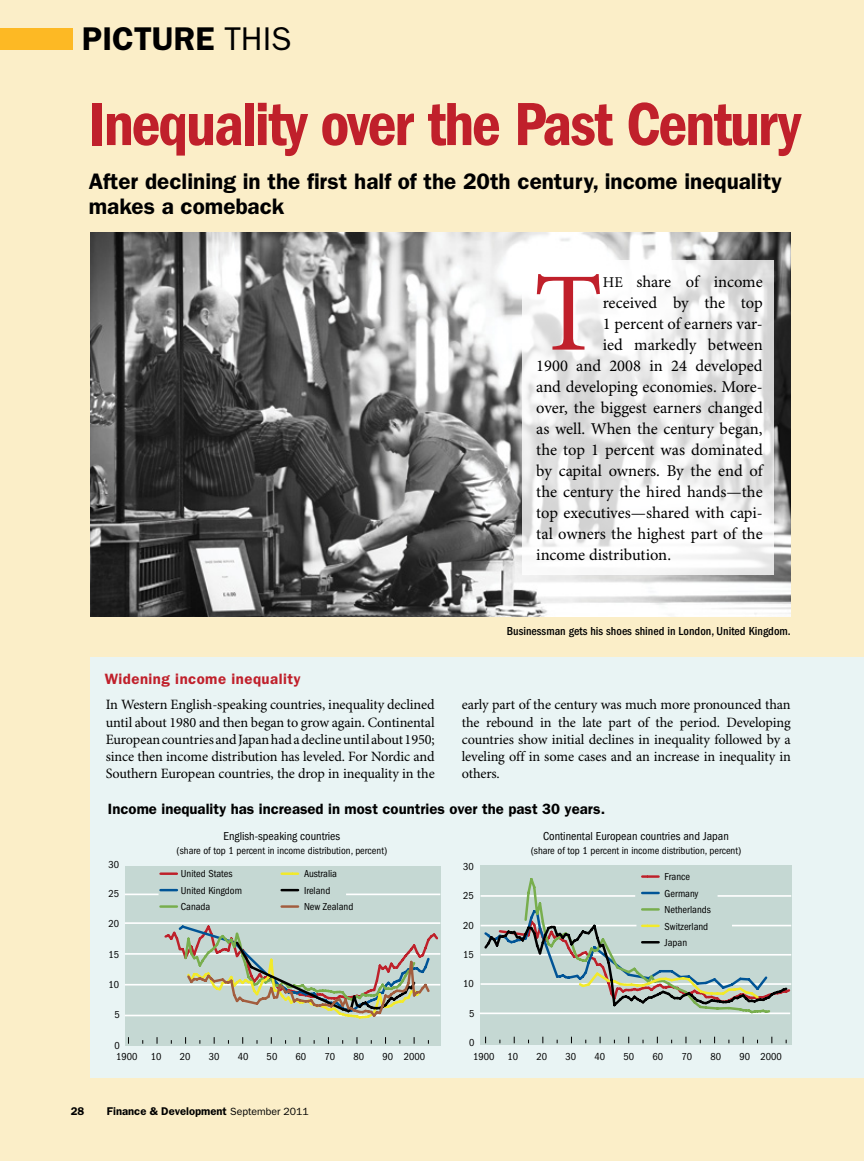
<style>
.page{position:relative;width:864px;height:1161px;background:#fbeec8}
.page>*{position:absolute;margin:0;border:0;box-sizing:border-box;transform-origin:0 0}
._1sttext{font:111.9px "Minion Pro";color:#c0202b}
.hd{font:63px "ITC Franklin Gothic Std Dm Cd";letter-spacing:-.035em;color:#c0202b}
.t1{font:600 33px "ITC Franklin Gothic Std";color:#000}
.deck{font:600 22.5px/25.5px "ITC Franklin Gothic Std";color:#000}
._1sttext-2{font:16.5px "Minion Pro";letter-spacing:-.005em;color:#000}
.t2{font:600 15px "ITC Franklin Gothic Std";color:#000}
.shd{font:600 15px "ITC Franklin Gothic Std";letter-spacing:.03em;color:#c0202b}
._1stpara{font:14.25px/17.2px "Minion Pro";letter-spacing:-.01em;color:#000;text-align:justify}
.t3{font:condensed 12px "ITC Franklin Gothic Std";color:#000}
.captions{font:500 condensed 12px "ITC Franklin Gothic Std";color:#000}
.t4{font:600 11.25px "ITC Franklin Gothic Std";color:#000}
.t5{font:condensed 10.5px/16.5px "ITC Franklin Gothic Std";color:#000}
.t6{font:condensed 10.5px "Franklin Gothic";color:#000}
.s1{font-weight:400}
.s2{font-size:15px}
.s3{font-weight:400;font-size:10.5px}
</style>
<div class="page">
<div style="left:90px;top:657px;width:774px;height:132px;background:#e9f4f4"></div>
<div style="left:0;top:28px;width:72px;height:21px;background:#fdb924"></div>
<div style="left:90px;top:784px;width:774px;height:294px;background:#e9f4f4"></div>
<div style="left:125px;top:866px;width:316px;height:179px;background:#c5d8d3"></div>
<div style="left:480px;top:866px;width:312px;height:179px;background:#c5d8d3"></div>
<hr style="left:642px;top:875px;width:17px;height:3px;background:#bfbfbf">
<hr style="left:481px;top:895px;width:154px;height:2px;background:#fff">
<hr style="left:481px;top:925px;width:155px;height:1px;background:#fff">
<hr style="left:481px;top:954px;width:310px;height:2px;background:#fff">
<hr style="left:481px;top:983px;width:310px;height:2px;background:#fff">
<hr style="left:480px;top:1013px;width:310px;height:1px;background:#fff">
<svg style="left:482px;top:876px;width:310px;height:138px"></svg>
<hr style="left:160px;top:872px;width:17px;height:3px;background:#bfbfbf">
<svg style="left:160px;top:889px;width:17px;height:2px"></svg>
<hr style="left:160px;top:905px;width:17px;height:3px;background:#78ae4d">
<hr style="left:282px;top:872px;width:16px;height:3px;background:#bfbfbf">
<svg style="left:282px;top:889px;width:16px;height:2px"></svg>
<hr style="left:282px;top:905px;width:16px;height:3px;background:#a25d3e">
<hr style="left:346px;top:894px;width:94px;height:1px;background:#fff">
<hr style="left:125px;top:894px;width:34px;height:1px;background:#fff">
<hr style="left:125px;top:922px;width:315px;height:2px;background:#fff">
<hr style="left:125px;top:953px;width:315px;height:2px;background:#fff">
<hr style="left:125px;top:984px;width:315px;height:2px;background:#fff">
<hr style="left:125px;top:1015px;width:315px;height:1px;background:#fff">
<svg style="left:162px;top:925px;width:278px;height:94px"></svg>
<img style="left:90px;top:233px;width:701px;height:383px">
<svg style="left:522px;top:260px;width:252px;height:314px;background:#eee"></svg>
<p class="t1" style="left:82px;top:19px;width:211px">PICTURE <span class="s1">THIS</span></p>
<p class="hd" style="left:89px;top:88px;width:713px">Inequality over the Past Century</p>
<p class="deck" style="left:89px;top:168px;width:695px">After declining in the first half of the 20th century, income inequality makes a comeback</p>
<p class="_1sttext" style="left:534px;top:247px;width:71px">T</p>
<p class="_1sttext-2" style="left:603px;top:271px;width:161px"><span class="s2">HE</span> share of income</p>
<p class="_1sttext-2" style="left:603px;top:292px;width:161px">received by the top</p>
<p class="_1sttext-2" style="left:603px;top:313px;width:161px">1 percent of earners var-</p>
<p class="_1sttext-2" style="left:603px;top:334px;width:162px">ied markedly between</p>
<p class="_1sttext-2" style="left:536px;top:355px;width:228px">1900 and 2008 in 24 developed</p>
<p class="_1sttext-2" style="left:536px;top:376px;width:228px">and developing economies. More-</p>
<p class="_1sttext-2" style="left:536px;top:397px;width:228px">over, the biggest earners changed</p>
<p class="_1sttext-2" style="left:536px;top:418px;width:228px">as well. When the century began,</p>
<p class="_1sttext-2" style="left:536px;top:439px;width:228px">the top 1 percent was dominated</p>
<p class="_1sttext-2" style="left:536px;top:460px;width:228px">by capital owners. By the end of</p>
<p class="_1sttext-2" style="left:536px;top:481px;width:228px">the century the hired hands—the</p>
<p class="_1sttext-2" style="left:536px;top:502px;width:228px">top executives—shared with capi-</p>
<p class="_1sttext-2" style="left:536px;top:523px;width:228px">tal owners the highest part of the</p>
<p class="_1sttext-2" style="left:536px;top:544px;width:136px">income distribution.</p>
<p class="shd" style="left:105px;top:670px;width:198px">Widening income inequality</p>
<p class="captions" style="left:507px;top:625px;width:286px">Businessman gets his shoes shined in London, United Kingdom.</p>
<p class="_1stpara" style="left:106px;top:697px;width:331px">In Western English-speaking countries, inequality declined until about 1980 and then began to grow again. Continental European countries and Japan had a decline until about 1950; since then income distribution has leveled. For Nordic and Southern European countries, the drop in inequality in the</p>
<p class="_1stpara" style="left:462px;top:697px;width:331px">early part of the century was much more pronounced than the rebound in the late part of the period. Developing countries show initial declines in inequality followed by a leveling off in some cases and an increase in inequality in others.</p>
<p class="t6" style="left:144px;top:710px;width:50px">PT, 8/25/11</p>
<p class="t2" style="left:108px;top:800px;width:499px">Income inequality has increased in most countries over the past 30 years.</p>
<p class="t3" style="left:224px;top:829px;width:118px">English-speaking countries</p>
<p class="t5" style="left:177px;top:842px;width:212px">(share of top 1 percent in income distribution, percent)</p>
<p class="t3" style="left:543px;top:829px;width:187px">Continental European countries and Japan</p>
<p class="t5" style="left:531px;top:842px;width:212px">(share of top 1 percent in income distribution, percent)</p>
<p class="t5" style="left:109px;top:857px;width:12px">30</p>
<p class="t5" style="left:109px;top:886px;width:12px">25</p>
<p class="t5" style="left:181px;top:866px;width:63px">United States<br>United Kingdom<br>Canada</p>
<p class="t5" style="left:304px;top:866px;width:51px">Australia<br>Ireland<br>New Zealand</p>
<p class="t5" style="left:463px;top:858px;width:12px">30</p>
<p class="t5" style="left:463px;top:888px;width:12px">25</p>
<p class="t5" style="left:109px;top:916px;width:12px">20</p>
<p class="t5" style="left:463px;top:917px;width:12px">20</p>
<p class="t5" style="left:665px;top:869px;width:48px">France<br>Germany<br>Netherlands<br>Switzerland<br>Japan</p>
<p class="t5" style="left:109px;top:946px;width:12px">15</p>
<p class="t5" style="left:463px;top:946px;width:12px">15</p>
<p class="t5" style="left:109px;top:976px;width:12px">10</p>
<p class="t5" style="left:463px;top:976px;width:12px">10</p>
<p class="t5" style="left:114px;top:1007px;width:7px">5</p>
<p class="t5" style="left:469px;top:1005px;width:7px">5</p>
<p class="t5" style="left:114px;top:1037px;width:7px">0</p>
<p class="t5" style="left:469px;top:1035px;width:7px">0</p>
<p class="t5" style="left:116px;top:1049px;width:23px">1900</p>
<p class="t5" style="left:151px;top:1049px;width:12px">10</p>
<p class="t5" style="left:180px;top:1049px;width:12px">20</p>
<p class="t5" style="left:209px;top:1049px;width:12px">30</p>
<p class="t5" style="left:238px;top:1049px;width:12px">40</p>
<p class="t5" style="left:267px;top:1049px;width:12px">50</p>
<p class="t5" style="left:296px;top:1049px;width:12px">60</p>
<p class="t5" style="left:325px;top:1049px;width:12px">70</p>
<p class="t5" style="left:354px;top:1049px;width:12px">80</p>
<p class="t5" style="left:383px;top:1049px;width:44px">90 2000</p>
<p class="t5" style="left:473px;top:1049px;width:23px">1900</p>
<p class="t5" style="left:508px;top:1049px;width:12px">10</p>
<p class="t5" style="left:537px;top:1049px;width:12px">20</p>
<p class="t5" style="left:566px;top:1049px;width:12px">30</p>
<p class="t5" style="left:595px;top:1049px;width:12px">40</p>
<p class="t5" style="left:623px;top:1049px;width:12px">50</p>
<p class="t5" style="left:652px;top:1049px;width:12px">60</p>
<p class="t5" style="left:681px;top:1049px;width:12px">70</p>
<p class="t5" style="left:710px;top:1049px;width:12px">80</p>
<p class="t5" style="left:739px;top:1049px;width:44px">90 2000</p>
<p class="t4" style="left:72px;top:1104px;width:15px">28</p>
<p class="t4" style="left:108px;top:1104px;width:204px">Finance &amp; Development <span class="s3">September 2011</span></p>
</div>
